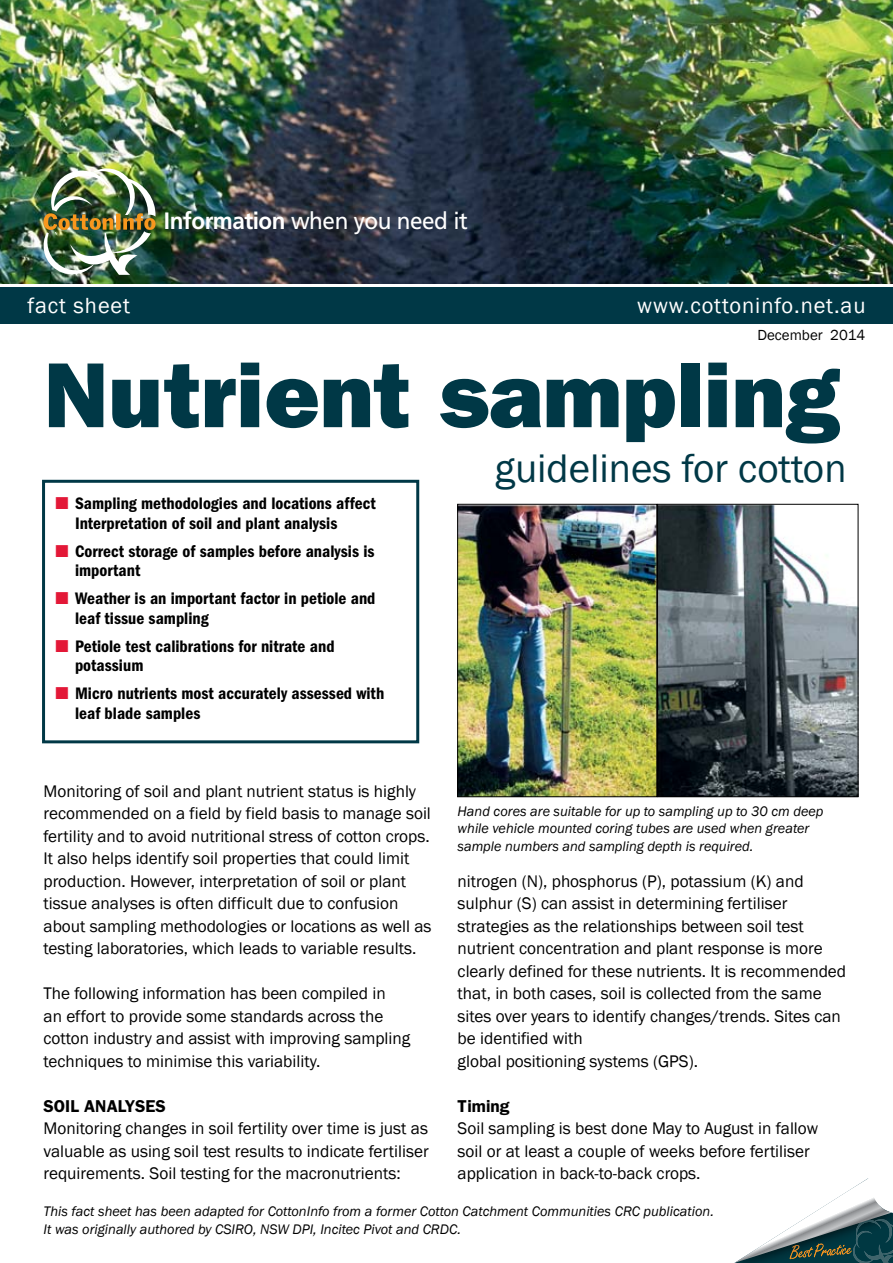
<style>
.page{position:relative;width:893px;height:1263px;background:#fff}
.page>*{position:absolute;margin:0;border:0;box-sizing:border-box;transform-origin:0 0}
.t1{font:800 92.7px "Franklin Gothic";color:#003846}
.t2{font:41.1px "Franklin Gothic";color:#003846}
.t3{font:23.7px "Frutiger";letter-spacing:-.02em;color:#fff;scale:.95 1}
.t4{font:22.5px "Franklin Gothic";letter-spacing:.04em;color:#fff}
.t5{font:17.25px/22.5px "Franklin Gothic";color:#000}
.t6{font:600 condensed 17.25px/19.5px "Franklin Gothic";color:#000}
.t7{font:600 17.25px "Franklin Gothic";color:#000}
.t8{font:15px "Franklin Gothic";color:#000}
.t9{font:italic 14.25px/17.2px "Franklin Gothic";color:#000}
.s1{font-weight:700}
.s2{color:#e31837}
</style>
<div class="page">
<img style="left:0;top:0;width:893px;height:283px">
<div style="left:0;top:287px;width:893px;height:36px;background:#003846"></div>
<img style="left:41px;top:165px;width:115px;height:112px">
<svg style="left:734px;top:1178px;width:159px;height:85px"></svg>
<img style="left:459px;top:506px;width:397px;height:289px">
<div style="left:457px;top:504px;width:200px;height:293px;border:1px solid #000"></div>
<div style="left:657px;top:504px;width:201px;height:293px;border:1px solid #000"></div>
<div style="left:42px;top:480px;width:377px;height:263px;border:3px solid #003846"></div>
<h3 class="t3" style="left:164px;top:207px;width:321px"><span class="s1">Information</span> when you need it</h3>
<h3 class="t4" style="left:28px;top:292px;width:104px">fact sheet</h3>
<h3 class="t4" style="left:637px;top:292px;width:230px">www.cottoninfo.net.au</h3>
<p class="t8" style="left:757px;top:326px;width:110px">December 2014</p>
<h1 class="t1" style="left:44px;top:341px;width:797px">Nutrient sampling</h1>
<h2 class="t2" style="left:495px;top:443px;width:353px">guidelines for cotton</h2>
<p class="t6" style="left:75px;top:494px;width:302px;text-indent:-19px"><span class="s2">■</span> Sampling methodologies and locations affect<br>Interpretation of soil and plant analysis</p>
<p class="t6" style="left:75px;top:541px;width:301px;text-indent:-19px"><span class="s2">■</span> Correct storage of samples before analysis is important</p>
<p class="t6" style="left:75px;top:589px;width:302px;text-indent:-19px"><span class="s2">■</span> Weather is an important factor in petiole and leaf tissue sampling</p>
<p class="t6" style="left:75px;top:636px;width:261px;text-indent:-19px"><span class="s2">■</span> Petiole test calibrations for nitrate and potassium</p>
<p class="t6" style="left:75px;top:684px;width:311px;text-indent:-19px"><span class="s2">■</span> Micro nutrients most accurately assessed with leaf blade samples</p>
<p class="t5" style="left:44px;top:780px;width:389px">Monitoring of soil and plant nutrient status is highly recommended on a field by field basis to manage soil fertility and to avoid nutritional stress of cotton crops.<br>It also helps identify soil properties that could limit production. However, interpretation of soil or plant tissue analyses is often difficult due to confusion about sampling methodologies or locations as well as testing laboratories, which leads to variable results.</p>
<p class="t5" style="left:44px;top:982px;width:368px">The following information has been compiled in<br>an effort to provide some standards across the cotton industry and assist with improving sampling techniques to minimise this variability.</p>
<p class="t7" style="left:44px;top:1095px;width:124px">SOIL ANALYSES</p>
<p class="t5" style="left:44px;top:1117px;width:387px;text-align:justify">Monitoring changes in soil fertility over time is just as valuable as using soil test results to indicate fertiliser requirements. Soil testing for the macronutrients:</p>
<p class="t9" style="left:458px;top:803px;width:367px">Hand cores are suitable for up to sampling up to 30 cm deep while vehicle mounted coring tubes are used when greater sample numbers and sampling depth is required.</p>
<p class="t5" style="left:458px;top:870px;width:390px">nitrogen (N), phosphorus (P), potassium (K) and sulphur (S) can assist in determining fertiliser strategies as the relationships between soil test nutrient concentration and plant response is more clearly defined for these nutrients. It is recommended that, in both cases, soil is collected from the same sites over years to identify changes/trends. Sites can be identified with<br>global positioning systems (GPS).</p>
<p class="t7" style="left:458px;top:1095px;width:53px">Timing</p>
<p class="t5" style="left:458px;top:1117px;width:362px">Soil sampling is best done May to August in fallow soil or at least a couple of weeks before fertiliser application in back-to-back crops.</p>
<p class="t9" style="left:44px;top:1203px;width:672px">This fact sheet has been adapted for CottonInfo from a former Cotton Catchment Communities CRC publication.<br>It was originally authored by CSIRO, NSW DPI, Incitec Pivot and CRDC.</p>
</div>
